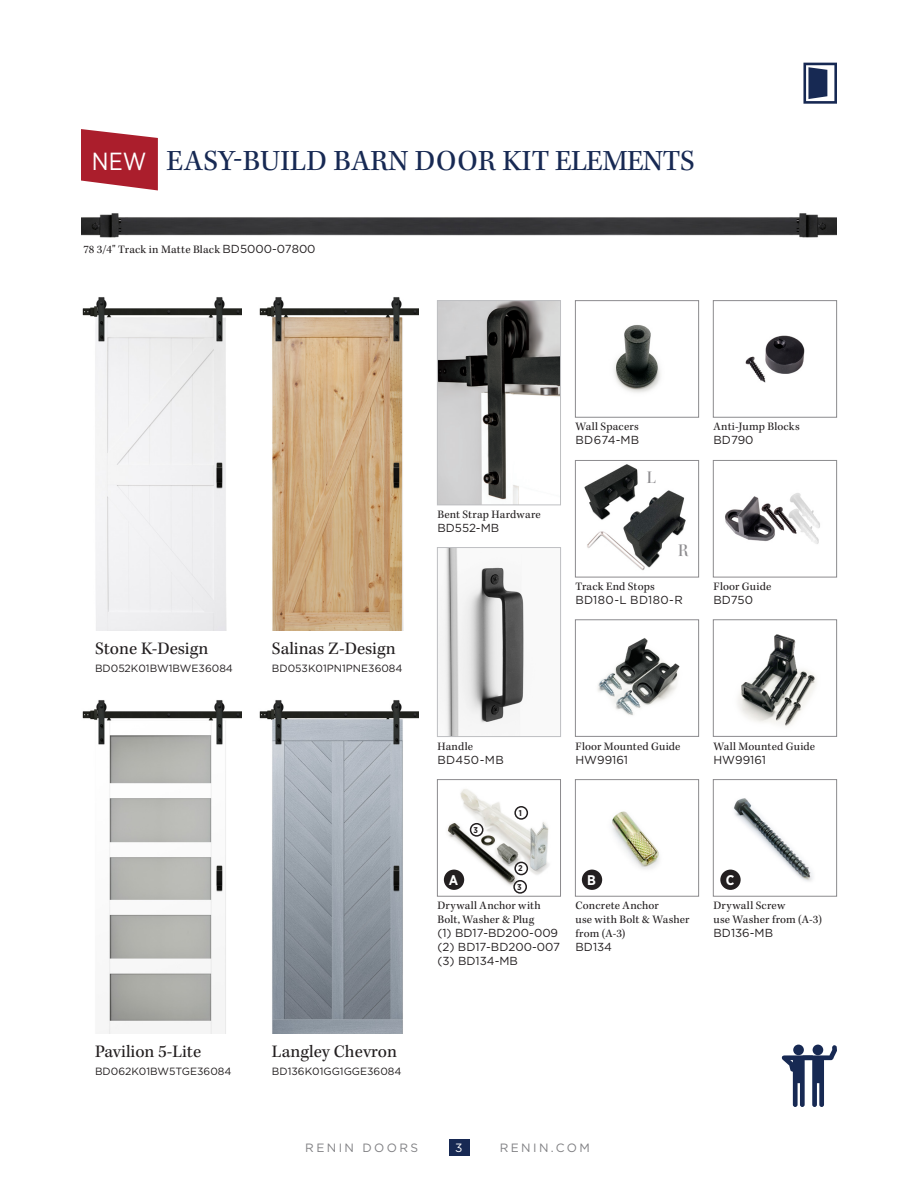
<style>
.page{position:relative;width:918px;height:1188px;background:#fff}
.page>*{position:absolute;margin:0;border:0;box-sizing:border-box;transform-origin:0 0}
.t1{font:30px "Kepler Std";letter-spacing:.005em;color:#172953}
.t2{font:24.75px "Gotham Narrow";color:#fff}
.t3{font:18px "Kepler Std";letter-spacing:.005em;color:#231f20}
.t4{font:18px "Kepler Std Medium Disp";color:#8c8b8e}
.t5{font:700 13.95px "Gotham Narrow";color:#fff}
.t6{font:12px "Gotham HTF";letter-spacing:.2em;color:#808083}
.t7{font:12px "Gotham HTF";color:#fff}
.t8{font:11.7px/14px "Kepler Std";letter-spacing:.015em;color:#231f20}
.t9{font:11.7px/14px "Gotham";color:#231f20}
.t10{font:11.7px "Gotham";letter-spacing:.035em;color:#231f20}
.t11{font:10.5px "Gotham";color:#231f20}
.t12{font:700 8.4px/18.3px "Gotham Narrow";color:#231f20}
.s1{font-family:"Gotham"}
</style>
<div class="page">
<img style="left:81px;top:213px;width:756px;height:25px">
<img style="left:82px;top:297px;width:160px;height:334px">
<img style="left:259px;top:297px;width:160px;height:334px">
<img style="left:82px;top:700px;width:160px;height:334px">
<img style="left:259px;top:700px;width:160px;height:334px">
<img style="left:720px;top:798px;width:93px;height:92px">
<div style="left:713px;top:779px;width:124px;height:118px;border:1px solid #8c8b8e"></div>
<div style="left:720px;top:870px;width:21px;height:20px;background:#231f20;border-radius:50%"></div>
<img style="left:745px;top:335px;width:60px;height:48px">
<div style="left:713px;top:300px;width:124px;height:118px;border:1px solid #8c8b8e"></div>
<img style="left:738px;top:634px;width:78px;height:93px">
<div style="left:713px;top:619px;width:124px;height:118px;border:1px solid #8c8b8e"></div>
<img style="left:725px;top:493px;width:95px;height:51px">
<div style="left:713px;top:460px;width:124px;height:117px;border:1px solid #8c8b8e"></div>
<img style="left:581px;top:811px;width:79px;height:79px">
<div style="left:575px;top:779px;width:124px;height:118px;border:1px solid #8c8b8e"></div>
<div style="left:582px;top:870px;width:20px;height:20px;background:#231f20;border-radius:50%"></div>
<img style="left:614px;top:325px;width:47px;height:68px">
<div style="left:575px;top:300px;width:124px;height:118px;border:1px solid #8c8b8e"></div>
<img style="left:598px;top:638px;width:82px;height:78px">
<div style="left:575px;top:619px;width:124px;height:118px;border:1px solid #8c8b8e"></div>
<img style="left:584px;top:464px;width:102px;height:107px">
<div style="left:575px;top:460px;width:124px;height:117px;border:1px solid #8c8b8e"></div>
<img style="left:439px;top:549px;width:85px;height:186px">
<div style="left:437px;top:547px;width:124px;height:190px;border:1px solid #bebfc2"></div>
<img style="left:439px;top:302px;width:120px;height:201px">
<div style="left:437px;top:300px;width:124px;height:205px;border:1px solid #bebfc2"></div>
<img style="left:443px;top:789px;width:106px;height:104px">
<div style="left:437px;top:779px;width:124px;height:118px;border:1px solid #8c8b8e"></div>
<div style="left:444px;top:870px;width:20px;height:20px;background:#231f20;border-radius:50%"></div>
<div style="left:514px;top:806px;width:14px;height:14px;border:2px solid #231f20;border-radius:50%"></div>
<div style="left:514px;top:862px;width:14px;height:13px;border:2px solid #231f20;border-radius:50%"></div>
<div style="left:513px;top:880px;width:14px;height:14px;border:2px solid #231f20;border-radius:50%"></div>
<div style="left:470px;top:823px;width:13px;height:14px;border:2px solid #231f20;border-radius:50%"></div>
<svg style="left:803px;top:63px;width:34px;height:41px"></svg>
<div style="left:449px;top:1139px;width:20px;height:17px;background:#172953"></div>
<svg style="left:81px;top:129px;width:77px;height:61px;background:#b73f4b"></svg>
<svg style="left:782px;top:1045px;width:55px;height:62px"></svg>
<h2 class="t2" style="left:92px;top:146px;width:56px">NEW</h2>
<h1 class="t1" style="left:166px;top:143px;width:530px">EASY-BUILD BARN DOOR KIT ELEMENTS</h1>
<p class="t8" style="left:83px;top:243px;width:234px">78 3/4" Track in Matte Black <span class="s1">BD5000-07800</span></p>
<h3 class="t3" style="left:95px;top:638px;width:115px">Stone K-Design</h3>
<p class="t11" style="left:95px;top:662px;width:139px">BD052K01BW1BWE36084</p>
<h3 class="t3" style="left:95px;top:1041px;width:108px">Pavilion 5-Lite</h3>
<p class="t11" style="left:95px;top:1065px;width:138px">BD062K01BW5TGE36084</p>
<h3 class="t3" style="left:272px;top:638px;width:125px">Salinas Z-Design</h3>
<p class="t11" style="left:272px;top:662px;width:132px">BD053K01PN1PNE36084</p>
<p class="t8" style="left:437px;top:508px;width:105px">Bent Strap Hardware</p>
<p class="t9" style="left:437px;top:520px;width:63px">BD552-MB</p>
<p class="t8" style="left:576px;top:420px;width:65px">Wall Spacers</p>
<p class="t9" style="left:576px;top:433px;width:65px">BD674-MB</p>
<h3 class="t4" style="left:647px;top:467px;width:11px">L</h3>
<h3 class="t4" style="left:678px;top:540px;width:12px">R</h3>
<p class="t8" style="left:575px;top:580px;width:81px">Track End Stops</p>
<p class="t10" style="left:575px;top:593px;width:109px">BD180-L BD180-R</p>
<p class="t8" style="left:714px;top:420px;width:88px">Anti-Jump Blocks</p>
<p class="t9" style="left:714px;top:433px;width:42px">BD790</p>
<p class="t8" style="left:713px;top:580px;width:59px">Floor Guide</p>
<p class="t9" style="left:713px;top:593px;width:41px">BD750</p>
<p class="t8" style="left:437px;top:739px;width:37px">Handle</p>
<p class="t9" style="left:437px;top:752px;width:68px">BD450-MB</p>
<p class="t8" style="left:575px;top:739px;width:107px">Floor Mounted Guide</p>
<p class="t9" style="left:575px;top:752px;width:54px">HW99161</p>
<p class="t12" style="left:474px;top:821px;width:6px">3</p>
<p class="t12" style="left:519px;top:804px;width:5px">1</p>
<p class="t12" style="left:517px;top:859px;width:7px">2<br>3</p>
<p class="t5" style="left:449px;top:871px;width:11px">A</p>
<p class="t8" style="left:437px;top:899px;width:105px">Drywall Anchor with<br>Bolt, Washer &amp; Plug</p>
<p class="t9" style="left:437px;top:926px;width:124px">(1) BD17-BD200-009 (2) BD17-BD200-007 (3) BD134-MB</p>
<p class="t5" style="left:587px;top:871px;width:10px">B</p>
<p class="t8" style="left:576px;top:899px;width:116px">Concrete Anchor<br>use with Bolt &amp; Washer from (A-3)</p>
<p class="t9" style="left:576px;top:940px;width:38px">BD134</p>
<p class="t8" style="left:713px;top:739px;width:103px">Wall Mounted Guide</p>
<p class="t9" style="left:713px;top:752px;width:54px">HW99161</p>
<p class="t5" style="left:726px;top:871px;width:10px">C</p>
<p class="t8" style="left:714px;top:899px;width:110px">Drywall Screw<br>use Washer from (A-3)</p>
<p class="t9" style="left:714px;top:926px;width:61px">BD136-MB</p>
<h3 class="t3" style="left:272px;top:1041px;width:127px">Langley Chevron</h3>
<p class="t11" style="left:272px;top:1065px;width:131px">BD136K01GG1GGE36084</p>
<p class="t6" style="left:305px;top:1141px;width:114px">RENIN DOORS</p>
<p class="t7" style="left:455px;top:1141px;width:9px">3</p>
<p class="t6" style="left:500px;top:1141px;width:92px">RENIN.COM</p>
</div>
